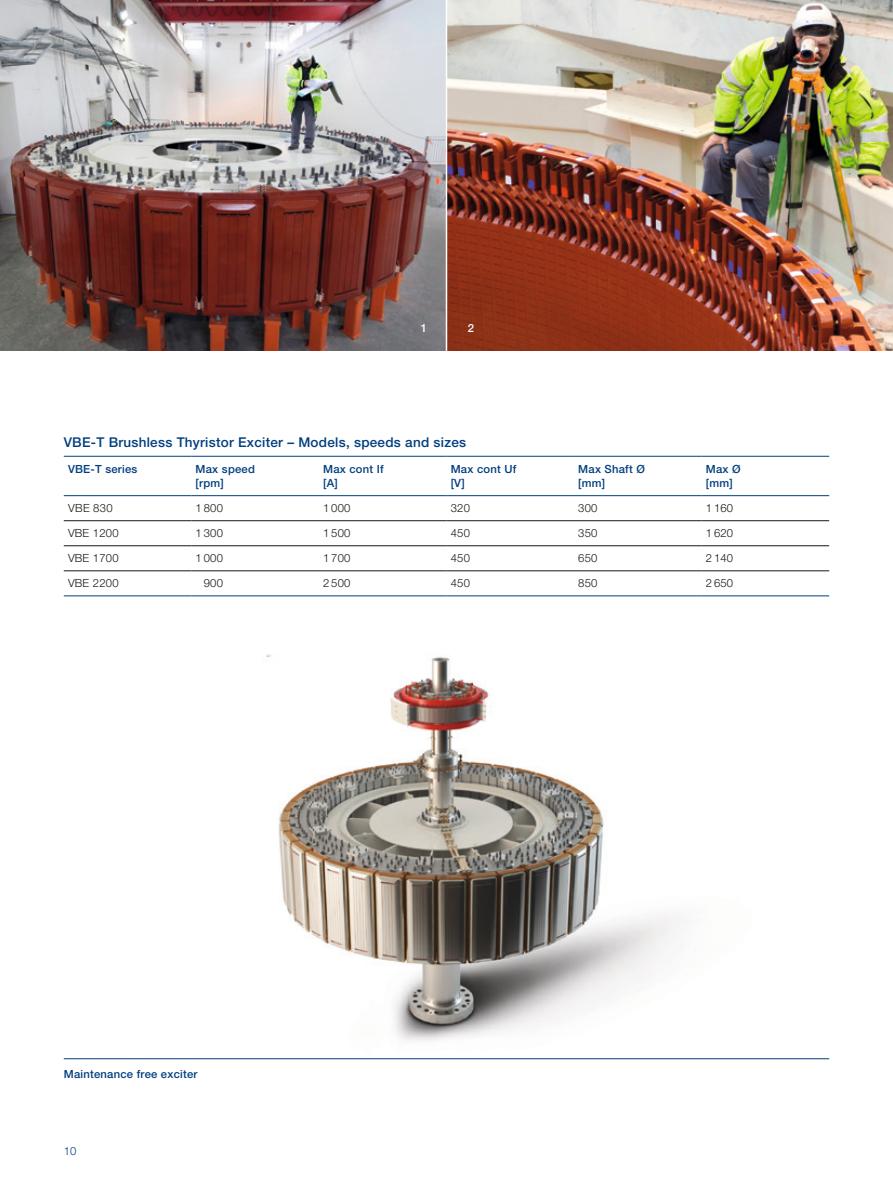
<style>
.page{position:relative;width:893px;height:1191px;background:#fff}
.page>*{position:absolute;margin:0;border:0;box-sizing:border-box;transform-origin:0 0}
.Caption_Short_Voith{font:500 13.5px "Helvetica Neue LT Pro";letter-spacing:.02em;color:#003e7f}
.Information_-_Copyte{font:300 11.25px "Helvetica Neue LT Pro";letter-spacing:.02em;color:#151616}
.Information_-_Copyte-2{font:500 11.25px "Helvetica Neue LT Pro";letter-spacing:.02em;color:#003e7f}
.Listing_Advantages{font:500 11.25px "Helvetica Neue LT Pro";letter-spacing:.02em;color:#003e7f}
.Voi_Reg__9_5pt_5mm{font:300 11.25px "Helvetica Neue LT Pro";letter-spacing:.04em;color:#151616}
.t1{font:300 11.25px "Helvetica Neue LT Pro";color:#003e7f}
.Caption_Short_White{font:500 11.25px "Helvetica Neue LT Pro";color:#fff}
</style>
<div class="page">
<img style="left:0;top:0;width:893px;height:351px">
<hr style="left:446px;top:0;width:1px;height:351px;background:#fff">
<img style="left:115px;top:654px;width:663px;height:406px">
<hr style="left:64px;top:520px;width:127px;height:1px;background:#151616">
<hr style="left:191px;top:520px;width:128px;height:1px;background:#151616">
<hr style="left:319px;top:520px;width:127px;height:1px;background:#151616">
<hr style="left:446px;top:520px;width:128px;height:1px;background:#151616">
<hr style="left:574px;top:520px;width:128px;height:1px;background:#151616">
<hr style="left:702px;top:520px;width:127px;height:1px;background:#151616">
<hr style="left:64px;top:545px;width:127px;height:1px;background:#151616">
<hr style="left:191px;top:545px;width:128px;height:1px;background:#151616">
<hr style="left:319px;top:545px;width:127px;height:1px;background:#151616">
<hr style="left:446px;top:545px;width:128px;height:1px;background:#151616">
<hr style="left:574px;top:545px;width:128px;height:1px;background:#151616">
<hr style="left:702px;top:545px;width:127px;height:1px;background:#151616">
<hr style="left:64px;top:570px;width:127px;height:1px;background:#151616">
<hr style="left:191px;top:570px;width:128px;height:1px;background:#151616">
<hr style="left:319px;top:570px;width:127px;height:1px;background:#151616">
<hr style="left:446px;top:570px;width:128px;height:1px;background:#151616">
<hr style="left:574px;top:570px;width:128px;height:1px;background:#151616">
<hr style="left:702px;top:570px;width:127px;height:1px;background:#151616">
<hr style="left:64px;top:595px;width:127px;height:1px;background:#003e7f">
<hr style="left:191px;top:595px;width:128px;height:1px;background:#003e7f">
<hr style="left:319px;top:595px;width:127px;height:1px;background:#003e7f">
<hr style="left:446px;top:595px;width:128px;height:1px;background:#003e7f">
<hr style="left:574px;top:595px;width:128px;height:1px;background:#003e7f">
<hr style="left:702px;top:595px;width:127px;height:1px;background:#003e7f">
<hr style="left:64px;top:456px;width:127px;height:1px;background:#003e7f">
<hr style="left:191px;top:456px;width:128px;height:1px;background:#003e7f">
<hr style="left:319px;top:456px;width:127px;height:1px;background:#003e7f">
<hr style="left:446px;top:456px;width:128px;height:1px;background:#003e7f">
<hr style="left:574px;top:456px;width:128px;height:1px;background:#003e7f">
<hr style="left:702px;top:456px;width:127px;height:1px;background:#003e7f">
<hr style="left:64px;top:495px;width:127px;height:1px;background:#003e7f">
<hr style="left:191px;top:495px;width:128px;height:1px;background:#003e7f">
<hr style="left:319px;top:495px;width:127px;height:1px;background:#003e7f">
<hr style="left:446px;top:495px;width:128px;height:1px;background:#003e7f">
<hr style="left:574px;top:495px;width:128px;height:1px;background:#003e7f">
<hr style="left:702px;top:495px;width:127px;height:1px;background:#003e7f">
<hr style="left:64px;top:1058px;width:765px;height:1px;background:#003e7f">
<p class="Caption_Short_White" style="left:421px;top:321px;width:8px">1</p>
<p class="Caption_Short_White" style="left:468px;top:321px;width:8px">2</p>
<p class="Caption_Short_Voith" style="left:64px;top:434px;width:404px">VBE-T Brushless Thyristor Exciter – Models, speeds and sizes</p>
<p class="Information_-_Copyte-2" style="left:68px;top:462px;width:71px">VBE-T series</p>
<p class="Information_-_Copyte-2" style="left:196px;top:462px;width:61px">Max speed</p>
<p class="Information_-_Copyte-2" style="left:196px;top:476px;width:30px">[rpm]</p>
<p class="Information_-_Copyte-2" style="left:323px;top:462px;width:62px">Max cont If</p>
<p class="Information_-_Copyte-2" style="left:323px;top:476px;width:16px">[A]</p>
<p class="Information_-_Copyte-2" style="left:451px;top:462px;width:67px">Max cont Uf</p>
<p class="Information_-_Copyte-2" style="left:451px;top:476px;width:15px">[V]</p>
<p class="Information_-_Copyte-2" style="left:578px;top:462px;width:68px">Max Shaft Ø</p>
<p class="Information_-_Copyte-2" style="left:578px;top:476px;width:28px">[mm]</p>
<p class="Information_-_Copyte-2" style="left:706px;top:462px;width:36px">Max Ø</p>
<p class="Information_-_Copyte-2" style="left:706px;top:476px;width:28px">[mm]</p>
<p class="Voi_Reg__9_5pt_5mm" style="left:68px;top:501px;width:46px">VBE 830</p>
<p class="Information_-_Copyte" style="left:196px;top:501px;width:29px">1 800</p>
<p class="Information_-_Copyte" style="left:323px;top:501px;width:29px">1 000</p>
<p class="Information_-_Copyte" style="left:451px;top:501px;width:21px">320</p>
<p class="Information_-_Copyte" style="left:578px;top:501px;width:21px">300</p>
<p class="Information_-_Copyte" style="left:706px;top:501px;width:29px">1 160</p>
<p class="Information_-_Copyte" style="left:68px;top:526px;width:52px">VBE 1200</p>
<p class="Information_-_Copyte" style="left:196px;top:526px;width:29px">1 300</p>
<p class="Information_-_Copyte" style="left:323px;top:526px;width:29px">1 500</p>
<p class="Information_-_Copyte" style="left:451px;top:526px;width:21px">450</p>
<p class="Information_-_Copyte" style="left:578px;top:526px;width:21px">350</p>
<p class="Information_-_Copyte" style="left:706px;top:526px;width:29px">1 620</p>
<p class="Information_-_Copyte" style="left:68px;top:551px;width:52px">VBE 1700</p>
<p class="Information_-_Copyte" style="left:196px;top:551px;width:29px">1 000</p>
<p class="Information_-_Copyte" style="left:323px;top:551px;width:29px">1 700</p>
<p class="Information_-_Copyte" style="left:451px;top:551px;width:21px">450</p>
<p class="Information_-_Copyte" style="left:578px;top:551px;width:21px">650</p>
<p class="Information_-_Copyte" style="left:706px;top:551px;width:29px">2 140</p>
<p class="Information_-_Copyte" style="left:68px;top:576px;width:52px">VBE 2200</p>
<p class="Information_-_Copyte" style="left:204px;top:576px;width:21px">900</p>
<p class="Information_-_Copyte" style="left:323px;top:576px;width:29px">2 500</p>
<p class="Information_-_Copyte" style="left:451px;top:576px;width:21px">450</p>
<p class="Information_-_Copyte" style="left:578px;top:576px;width:21px">850</p>
<p class="Information_-_Copyte" style="left:706px;top:576px;width:29px">2 650</p>
<p class="Listing_Advantages" style="left:64px;top:1067px;width:135px">Maintenance free exciter</p>
<p class="t1" style="left:64px;top:1144px;width:14px">10</p>
</div>
